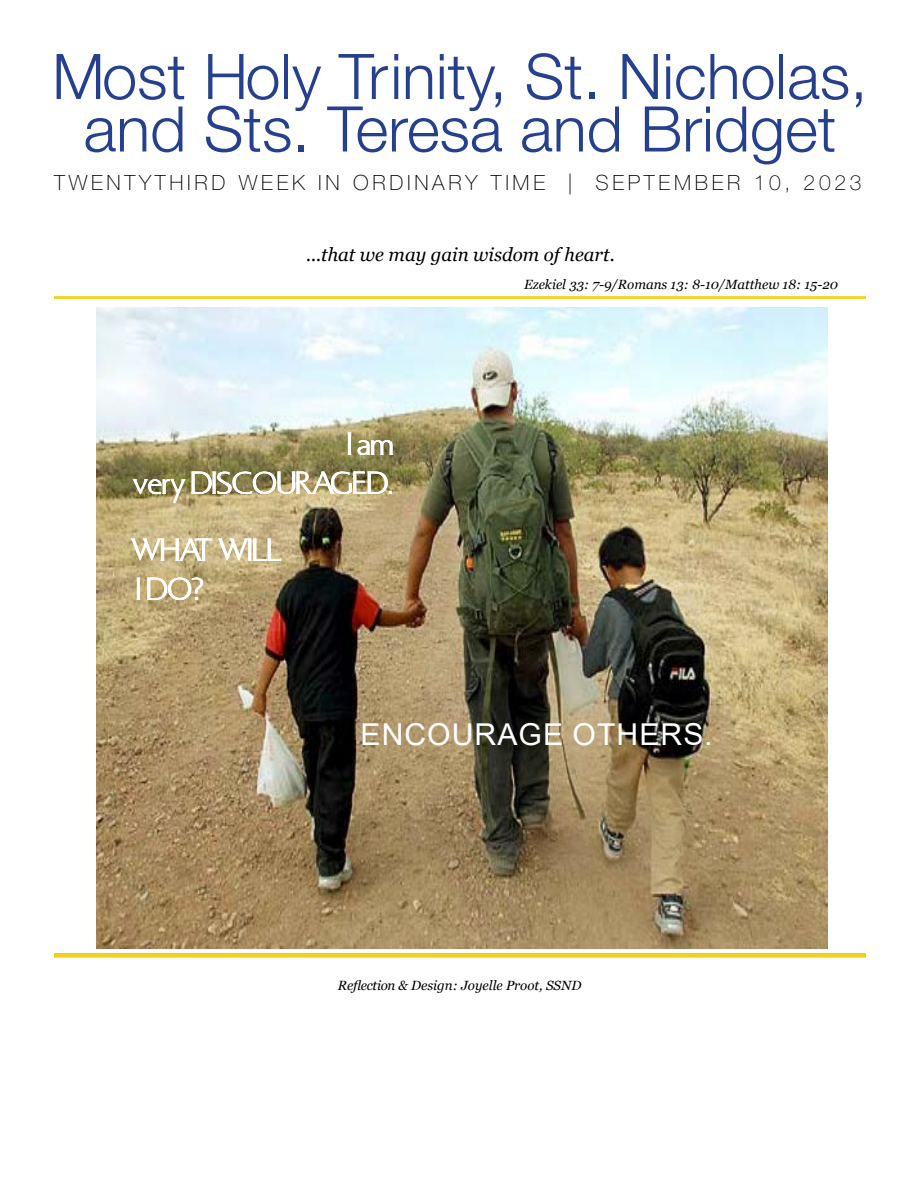
<style>
.page{position:relative;width:918px;height:1188px;background:#fff}
.page>*{position:absolute;margin:0;border:0;box-sizing:border-box;transform-origin:0 0}
.t1{font:300 63px/52.5px "Helvetica Neue";color:#25408f;text-align:center}
.t2{font:32.4px/39px "Marina";color:#fff;text-align:right}
.t3{font:30.15px "Arial";letter-spacing:.035em;color:#fff}
.t4{font:100 21px "Helvetica Neue";letter-spacing:.175em;color:#000}
.t5{font:italic 18.75px "Georgia";color:#000}
.t6{font:italic 13.35px "Georgia";color:#000}
.s1{font-size:18.6px}
</style>
<div class="page">
<hr style="left:54px;top:296px;width:812px;height:3px;background:#f7cf15">
<div style="left:54px;top:953px;width:812px;height:5px;background:#f0d019"></div>
<img style="left:97px;top:307px;width:730px;height:641px">
<h1 class="t1" style="left:52px;top:49px;width:817px">Most Holy Trinity, St. Nicholas, and Sts. Teresa and Bridget</h1>
<h3 class="t4" style="left:54px;top:171px;width:809px">TWENTYTHIRD WEEK IN ORDINARY TIME | SEPTEMBER 10, 2023</h3>
<h3 class="t5" style="left:306px;top:243px;width:310px"><span class="s1">.</span>..that we may gain wisdom of heart.</h3>
<h2 class="t2" style="left:133px;top:426px;width:261px">I AM<br>VERY DISCOURAGED.</h2>
<h2 class="t2" style="left:130px;top:531px;width:152px;text-align:left">WHAT WILL<br>I DO?</h2>
<p class="t6" style="left:524px;top:276px;width:315px">Ezekiel 33: 7-9/Romans 13: 8-10/Matthew 18: 15-20</p>
<h3 class="t3" style="left:361px;top:713px;width:353px">ENCOURAGE OTHERS.</h3>
<p class="t6" style="left:338px;top:977px;width:245px">Reflection &amp; Design: Joyelle Proot, SSND</p>
</div>
